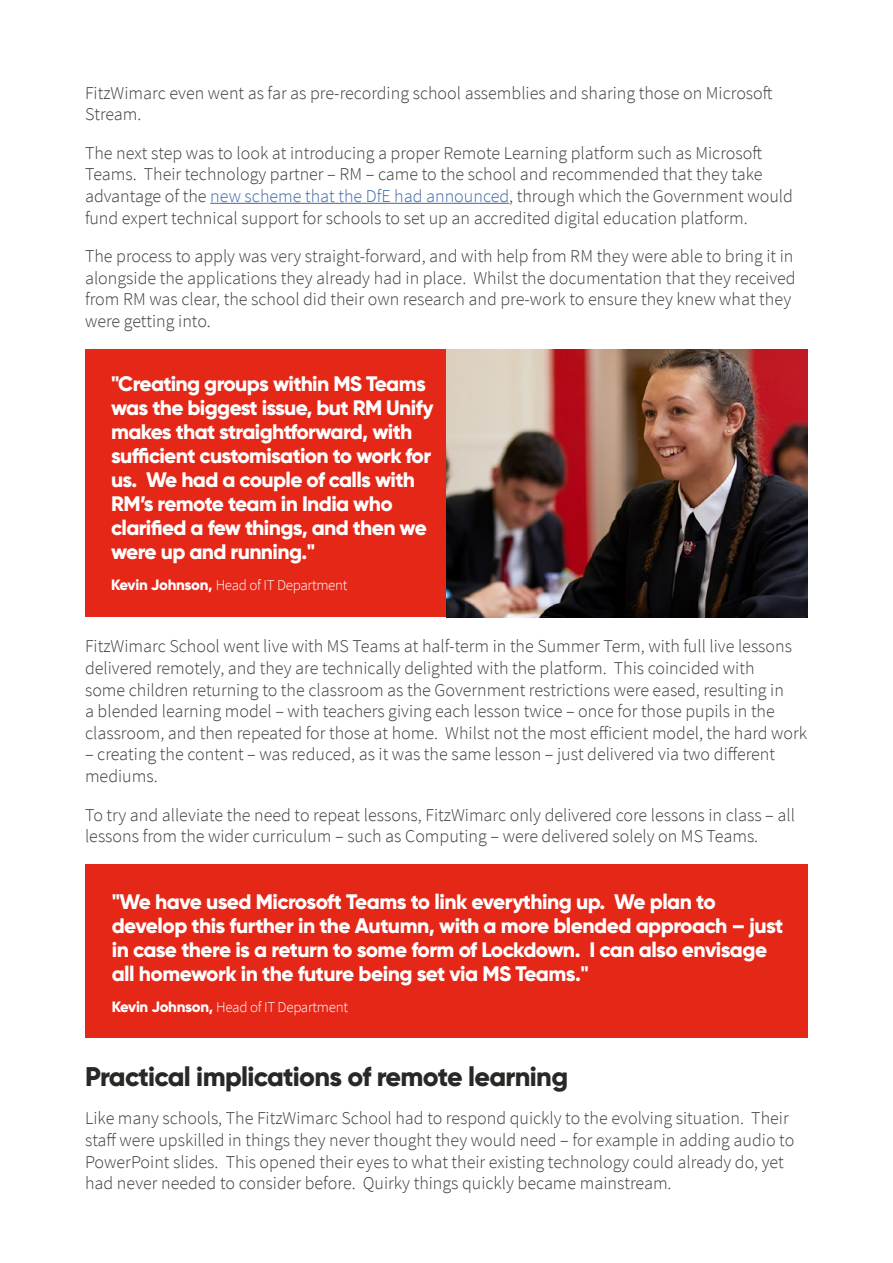
<style>
.page{position:relative;width:893px;height:1263px;background:#fff}
.page>*{position:absolute;margin:0;border:0;box-sizing:border-box;transform-origin:0 0}
.t1{font:800 27px "Gilroy";letter-spacing:-.025em;color:#282827}
.t2{font:800 21px/24px "Gilroy";letter-spacing:-.03em;color:#fff}
.t3{font:300 18px/21.6px "Source Sans Pro";color:#3c3c3b}
.t4{font:300 15px "Source Sans Pro";letter-spacing:-.02em;color:#fff}
.s1{color:#3f68a5}
.s2{font-family:"Gilroy";font-weight:800}
</style>
<div class="page">
<hr style="left:210px;top:203px;width:299px;height:1px;background:#3f68a5">
<div style="left:85px;top:350px;width:723px;height:267px;background:#e52718"></div>
<img style="left:446px;top:350px;width:362px;height:267px">
<div style="left:85px;top:864px;width:723px;height:173px;background:#e52718"></div>
<p class="t3" style="left:85px;top:82px;width:689px">FitzWimarc even went as far as pre-recording school assemblies and sharing those on Microsoft<br>Stream.</p>
<p class="t3" style="left:85px;top:142px;width:709px">The next step was to look at introducing a proper Remote Learning platform such as Microsoft Teams. Their technology partner – RM – came to the school and recommended that they take advantage of the <span class="s1">new scheme that the DfE had announced</span>, through which the Government would fund expert technical support for schools to set up an accredited digital education platform.</p>
<p class="t3" style="left:85px;top:245px;width:712px">The process to apply was very straight-forward, and with help from RM they were able to bring it in alongside the applications they already had in place. Whilst the documentation that they received from RM was clear, the school did their own research and pre-work to ensure they knew what they were getting into.</p>
<p class="t2" style="left:111px;top:372px;width:324px">"Creating groups within MS Teams was the biggest issue, but RM Unify makes that straightforward, with sufficient customisation to work for us. We had a couple of calls with<br>RM’s remote team in India who clarified a few things, and then we were up and running."</p>
<p class="t4" style="left:111px;top:576px;width:238px"><span class="s2">Kevin Johnson,</span> Head of IT Department</p>
<p class="t3" style="left:85px;top:636px;width:724px">FitzWimarc School went live with MS Teams at half-term in the Summer Term, with full live lessons delivered remotely, and they are technically delighted with the platform. This coincided with<br>some children returning to the classroom as the Government restrictions were eased, resulting in<br>a blended learning model – with teachers giving each lesson twice – once for those pupils in the classroom, and then repeated for those at home. Whilst not the most efficient model, the hard work</p>
<p class="t3" style="left:85px;top:744px;width:692px">– creating the content – was reduced, as it was the same lesson – just delivered via two different mediums.</p>
<p class="t3" style="left:85px;top:804px;width:711px">To try and alleviate the need to repeat lessons, FitzWimarc only delivered core lessons in class – all lessons from the wider curriculum – such as Computing – were delivered solely on MS Teams.</p>
<p class="t2" style="left:112px;top:889px;width:673px">"We have used Microsoft Teams to link everything up. We plan to develop this further in the Autumn, with a more blended approach – just in case there is a return to some form of Lockdown. I can also envisage all homework in the future being set via MS Teams."</p>
<p class="t4" style="left:112px;top:998px;width:238px"><span class="s2">Kevin Johnson,</span> Head of IT Department</p>
<h1 class="t1" style="left:85px;top:1059px;width:485px">Practical implications of remote learning</h1>
<p class="t3" style="left:85px;top:1108px;width:711px">Like many schools, The FitzWimarc School had to respond quickly to the evolving situation. Their staff were upskilled in things they never thought they would need – for example in adding audio to PowerPoint slides. This opened their eyes to what their existing technology could already do, yet had never needed to consider before. Quirky things quickly became mainstream.</p>
</div>
